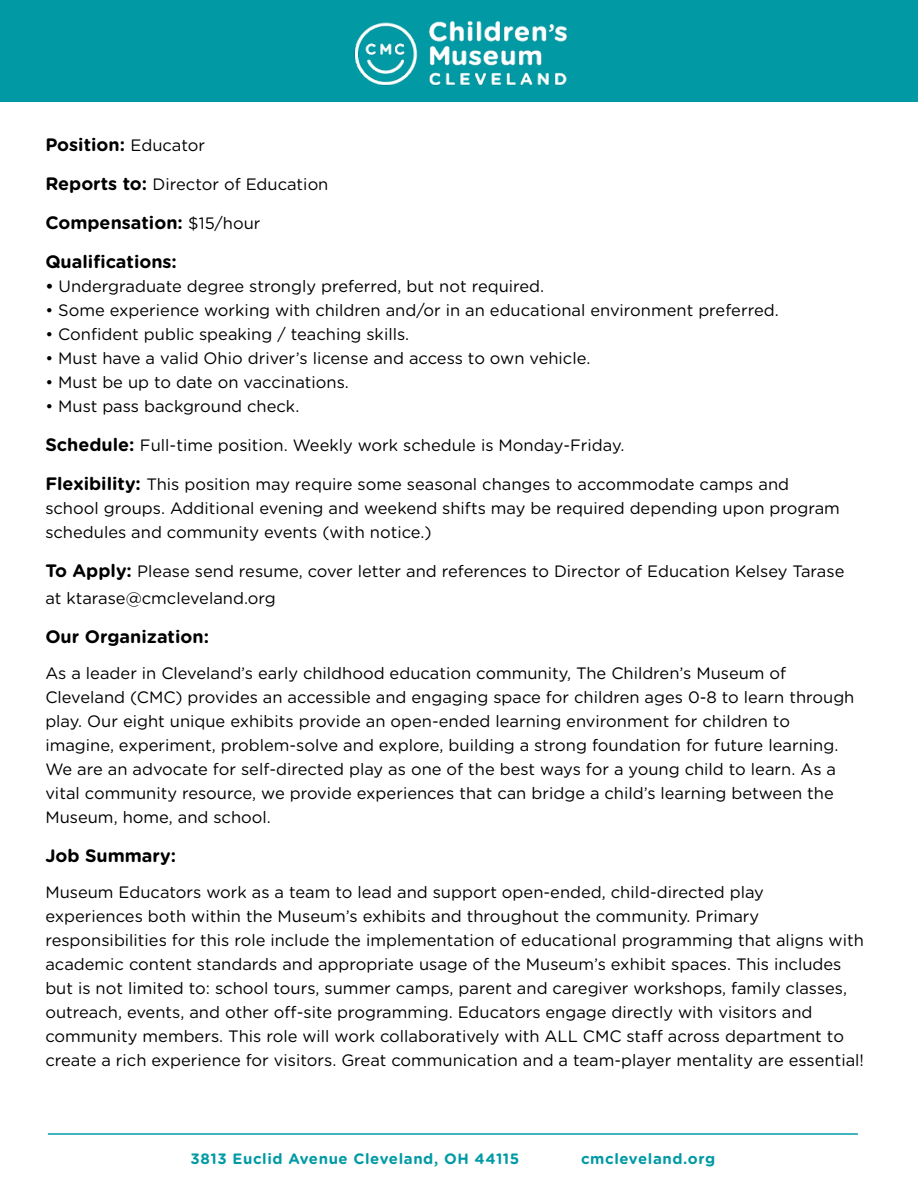
<style>
.page{position:relative;width:918px;height:1188px;background:#fff}
.page>*{position:absolute;margin:0;border:0;box-sizing:border-box;transform-origin:0 0}
.t1{font:700 18px "Gotham Rounded";color:#000}
.t2{font:16.5px/24px "Gotham Rounded";color:#000}
.t3{font:700 15px "Gotham Rounded";letter-spacing:.04em;color:#009aa5}
.s1{font-weight:400;font-size:16.5px}
.s2{font-weight:700;font-size:18px}
.s3{font-weight:700}
</style>
<div class="page">
<hr style="left:48px;top:1133px;width:810px;height:2px;background:#009aa5">
<div style="left:0;top:0;width:918px;height:102px;background:#019aa4"></div>
<img style="left:355px;top:22px;width:212px;height:63px">
<p class="t1" style="left:45px;top:131px;width:161px">Position: <span class="s1">Educator</span></p>
<p class="t2" style="left:45px;top:171px;width:285px"><span class="s2">Reports to:</span> Director of Education</p>
<p class="t1" style="left:45px;top:209px;width:217px">Compensation: <span class="s1">$15/hour</span></p>
<p class="t1" style="left:45px;top:248px;width:133px">Qualifications:</p>
<p class="t2" style="left:45px;top:273px;width:500px"><span class="s3">•</span> Undergraduate degree strongly preferred, but not required.</p>
<p class="t2" style="left:45px;top:297px;width:735px">• Some experience working with children and/or in an educational environment preferred.</p>
<p class="t2" style="left:45px;top:321px;width:365px">• Confident public speaking / teaching skills.</p>
<p class="t2" style="left:45px;top:345px;width:547px">• Must have a valid Ohio driver’s license and access to own vehicle.</p>
<p class="t2" style="left:45px;top:369px;width:305px">• Must be up to date on vaccinations.</p>
<p class="t2" style="left:45px;top:393px;width:256px">• Must pass background check.</p>
<p class="t2" style="left:45px;top:432px;width:581px"><span class="s2">Schedule:</span> Full-time position. Weekly work schedule is Monday-Friday.</p>
<p class="t2" style="left:45px;top:471px;width:796px"><span class="s2">Flexibility:</span> This position may require some seasonal changes to accommodate camps and school groups. Additional evening and weekend shifts may be required depending upon program schedules and community events (with notice.)</p>
<p class="t2" style="left:45px;top:557px;width:801px;line-height:27px"><span class="s2">To Apply:</span> Please send resume, cover letter and references to Director of Education Kelsey Tarase at ktarase@cmcleveland.org</p>
<p class="t1" style="left:45px;top:623px;width:165px">Our Organization:</p>
<p class="t2" style="left:45px;top:660px;width:811px">As a leader in Cleveland’s early childhood education community, The Children’s Museum of Cleveland (CMC) provides an accessible and engaging space for children ages 0-8 to learn through play. Our eight unique exhibits provide an open-ended learning environment for children to imagine, experiment, problem-solve and explore, building a strong foundation for future learning.<br>We are an advocate for self-directed play as one of the best ways for a young child to learn. As a vital community resource, we provide experiences that can bridge a child’s learning between the Museum, home, and school.</p>
<p class="t1" style="left:45px;top:842px;width:132px">Job Summary:</p>
<p class="t2" style="left:45px;top:879px;width:820px">Museum Educators work as a team to lead and support open-ended, child-directed play experiences both within the Museum’s exhibits and throughout the community. Primary responsibilities for this role include the implementation of educational programming that aligns with academic content standards and appropriate usage of the Museum’s exhibit spaces. This includes but is not limited to: school tours, summer camps, parent and caregiver workshops, family classes, outreach, events, and other off-site programming. Educators engage directly with visitors and community members. This role will work collaboratively with ALL CMC staff across department to create a rich experience for visitors. Great communication and a team-player mentality are essential!</p>
<p class="t3" style="left:191px;top:1148px;width:330px">3813 Euclid Avenue Cleveland, OH 44115</p>
<p class="t3" style="left:581px;top:1148px;width:136px">cmcleveland.org</p>
</div>
